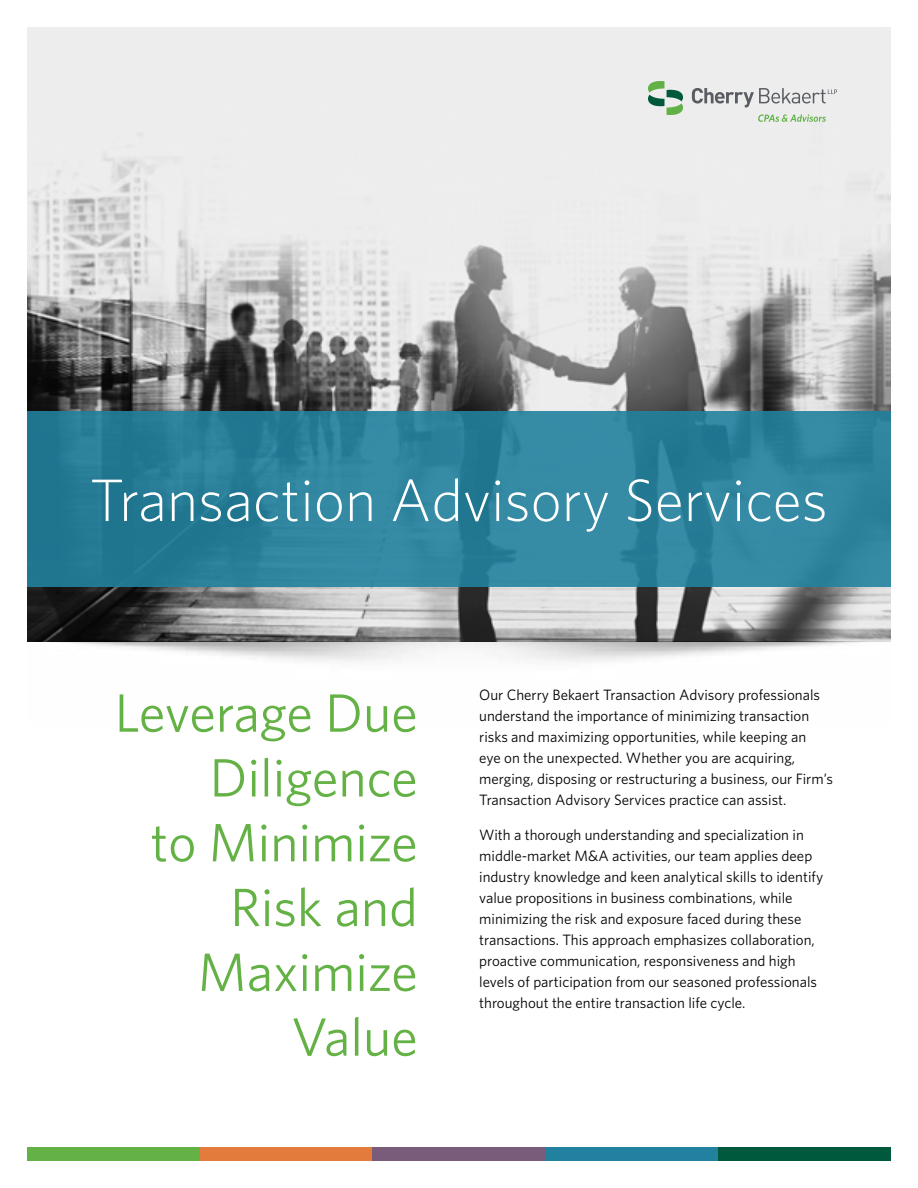
<style>
.page{position:relative;width:918px;height:1188px;background:#fff}
.page>*{position:absolute;margin:0;border:0;box-sizing:border-box;transform-origin:0 0}
.Main_Dk_Green_Headin{font:300 60px "Whitney";color:#fff}
.t1{font:54px/64.8px "Whitney";color:#64b145;text-align:right}
.t2{font:15px/21px "Whitney";color:#000}
</style>
<div class="page">
<img style="left:27px;top:27px;width:864px;height:635px">
<div style="left:27px;top:412px;width:864px;height:175px;background:linear-gradient(to right,#257b95,#3389a3)"></div>
<svg style="left:648px;top:81px;width:35px;height:35px"></svg>
<svg style="left:692px;top:88px;width:145px;height:19px;background:#c7c7c9"></svg>
<svg style="left:758px;top:114px;width:68px;height:8px"></svg>
<div style="left:27px;top:1148px;width:173px;height:13px;background:#64b145"></div>
<div style="left:200px;top:1148px;width:173px;height:13px;background:#e37b3d"></div>
<div style="left:373px;top:1148px;width:172px;height:13px;background:#795c7a"></div>
<div style="left:545px;top:1148px;width:173px;height:13px;background:#22819e"></div>
<div style="left:718px;top:1148px;width:173px;height:13px;background:#00583d"></div>
<p class="Main_Dk_Green_Headin" style="left:90px;top:460px;width:739px">Transaction Advisory Services</p>
<p class="t1" style="left:115px;top:679px;width:305px">Leverage Due<br>Diligence<br>to Minimize<br>Risk and<br>Maximize<br>Value</p>
<p class="t2" style="left:479px;top:684px;width:355px">Our Cherry Bekaert Transaction Advisory professionals understand the importance of minimizing transaction risks and maximizing opportunities, while keeping an<br>eye on the unexpected. Whether you are acquiring, merging, disposing or restructuring a business, our Firm’s Transaction Advisory Services practice can assist.</p>
<p class="t2" style="left:479px;top:824px;width:345px">With a thorough understanding and specialization in middle-market M&amp;A activities, our team applies deep industry knowledge and keen analytical skills to identify value propositions in business combinations, while minimizing the risk and exposure faced during these transactions. This approach emphasizes collaboration, proactive communication, responsiveness and high levels of participation from our seasoned professionals throughout the entire transaction life cycle.</p>
</div>
